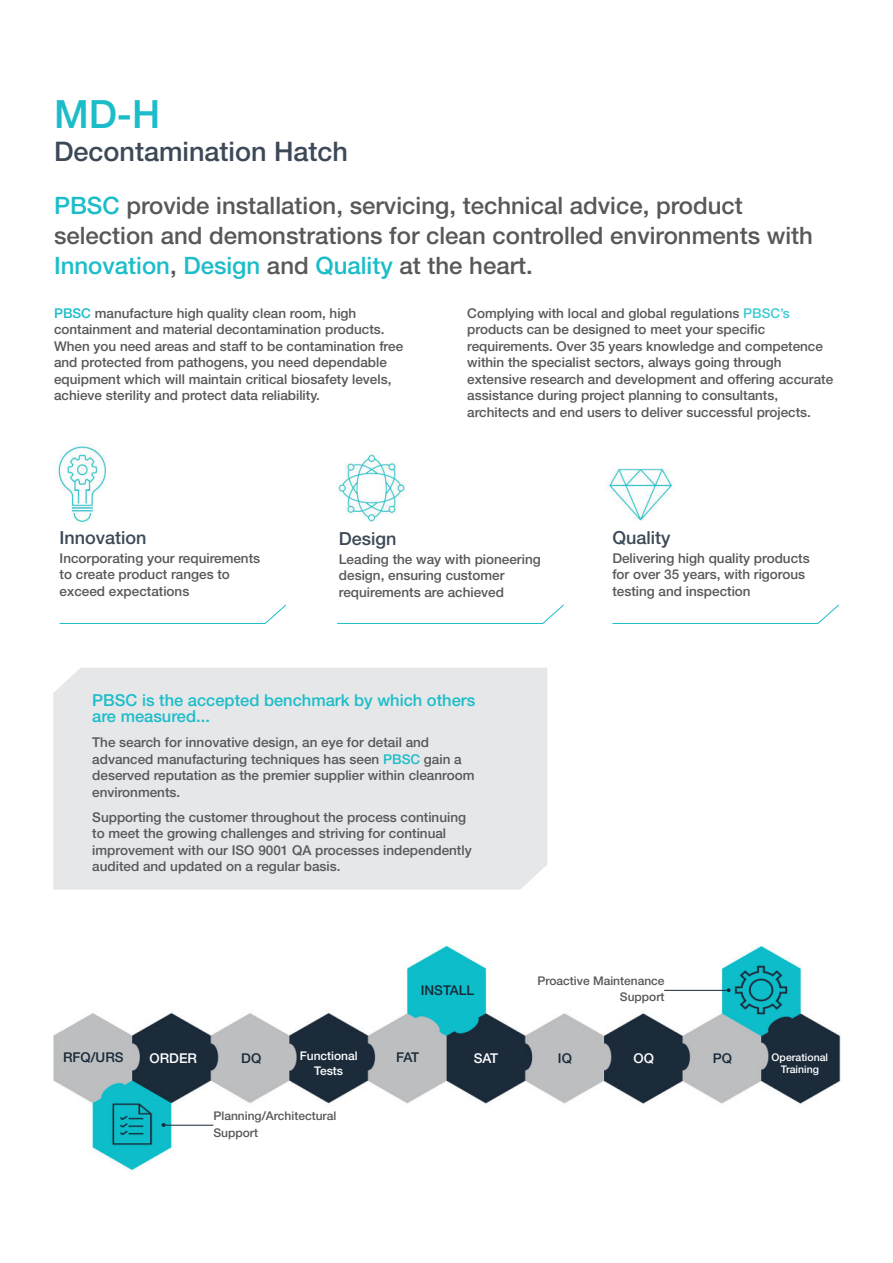
<style>
.page{position:relative;width:893px;height:1263px;background:#fff}
.page>*{position:absolute;margin:0;border:0;box-sizing:border-box;transform-origin:0 0}
.t1{font:500 39px "Helvetica Neue";color:#1cbdc9}
.t2{font:500 27px "Helvetica Neue";color:#3d4957}
.t3{font:500 24px/30px "Helvetica Neue";color:#57585a}
.t4{font:500 18px "Helvetica Neue";color:#3d4957}
.t5{font:500 16.5px/16.5px "Helvetica Neue";color:#1cbdc9}
.t6{font:500 13.5px/16.5px "Helvetica Neue";color:#57585a}
.t7{font:500 13.5px "Helvetica Neue";color:#172938}
.t8{font:500 13.5px "Helvetica Neue";color:#fff}
.t9{font:500 12px/16.5px "Helvetica Neue";color:#57585a}
.t10{font:500 12px/14.4px "Helvetica Neue";color:#fff;text-align:center}
.t11{font:500 10.5px/12.6px "Helvetica Neue";color:#fff;text-align:center}
.s1{color:#1cbdc9}
.s2{color:#3dcad4}
</style>
<div class="page">
<div style="left:53px;top:668px;width:494px;height:222px;background:#e6e7e9"></div>
<svg style="left:59px;top:604px;width:228px;height:20px"></svg>
<svg style="left:337px;top:604px;width:227px;height:20px"></svg>
<svg style="left:612px;top:604px;width:227px;height:20px"></svg>
<img style="left:53px;top:945px;width:789px;height:226px">
<hr style="left:164px;top:1125px;width:49px;height:1px;background:#172938">
<svg style="left:162px;top:1123px;width:4px;height:4px"></svg>
<hr style="left:664px;top:990px;width:64px;height:1px;background:#172938">
<svg style="left:727px;top:988px;width:4px;height:4px"></svg>
<img style="left:57px;top:444px;width:49px;height:81px">
<img style="left:338px;top:452px;width:69px;height:70px">
<img style="left:608px;top:468px;width:67px;height:52px">
<h1 class="t1" style="left:54px;top:100px;width:108px">MD-H</h1>
<h2 class="t2" style="left:54px;top:141px;width:296px">Decontamination Hatch</h2>
<h3 class="t3" style="left:54px;top:193px;width:760px"><span class="s1">PBSC</span> provide installation, servicing, technical advice, product selection and demonstrations for clean controlled environments with<br><span class="s1">Innovation</span>, <span class="s1">Design</span> and <span class="s1">Quality</span> at the heart.</h3>
<p class="t6" style="left:54px;top:306px;width:351px"><span class="s1">PBSC</span> manufacture high quality clean room, high containment and material decontamination products.<br>When you need areas and staff to be contamination free and protected from pathogens, you need dependable equipment which will maintain critical biosafety levels, achieve sterility and protect data reliability.</p>
<p class="t6" style="left:467px;top:306px;width:367px">Complying with local and global regulations <span class="s2">PBSC’s </span>products can be designed to meet your specific requirements. Over 35 years knowledge and competence within the specialist sectors, always going through extensive research and development and offering accurate assistance during project planning to consultants, architects and end users to deliver successful projects.</p>
<h3 class="t4" style="left:60px;top:530px;width:89px">Innovation</h3>
<p class="t6" style="left:60px;top:551px;width:202px">Incorporating your requirements to create product ranges to exceed expectations</p>
<h3 class="t4" style="left:339px;top:532px;width:59px">Design</h3>
<p class="t6" style="left:339px;top:552px;width:203px">Leading the way with pioneering design, ensuring customer requirements are achieved</p>
<p class="t5" style="left:92px;top:693px;width:384px">PBSC is the accepted benchmark by which others are measured...</p>
<p class="t6" style="left:92px;top:736px;width:384px">The search for innovative design, an eye for detail and advanced manufacturing techniques has seen <span class="s1">PBSC</span> gain a deserved reputation as the premier supplier within cleanroom environments.</p>
<p class="t6" style="left:92px;top:810px;width:381px">Supporting the customer throughout the process continuing to meet the growing challenges and striving for continual improvement with our ISO 9001 QA processes independently audited and updated on a regular basis.</p>
<h3 class="t4" style="left:612px;top:530px;width:60px">Quality</h3>
<p class="t6" style="left:612px;top:551px;width:199px">Delivering high quality products for over 35 years, with rigorous testing and inspection</p>
<p class="t7" style="left:421px;top:985px;width:55px">INSTALL</p>
<p class="t9" style="left:537px;top:973px;width:129px;text-align:right">Proactive Maintenance<br>Support</p>
<p class="t7" style="left:63px;top:1052px;width:62px">RFQ/URS</p>
<p class="t8" style="left:150px;top:1053px;width:49px">ORDER</p>
<p class="t7" style="left:241px;top:1053px;width:22px">DQ</p>
<p class="t10" style="left:300px;top:1050px;width:60px">Functional<br>Tests</p>
<p class="t7" style="left:396px;top:1052px;width:25px">FAT</p>
<p class="t9" style="left:213px;top:1109px;width:124px">Planning/Architectural<br>Support</p>
<p class="t8" style="left:474px;top:1053px;width:26px">SAT</p>
<p class="t7" style="left:558px;top:1053px;width:16px">IQ</p>
<p class="t7" style="left:713px;top:1053px;width:21px">PQ</p>
<p class="t8" style="left:633px;top:1053px;width:22px">OQ</p>
<p class="t11" style="left:772px;top:1051px;width:58px">Operational<br>Training</p>
</div>
